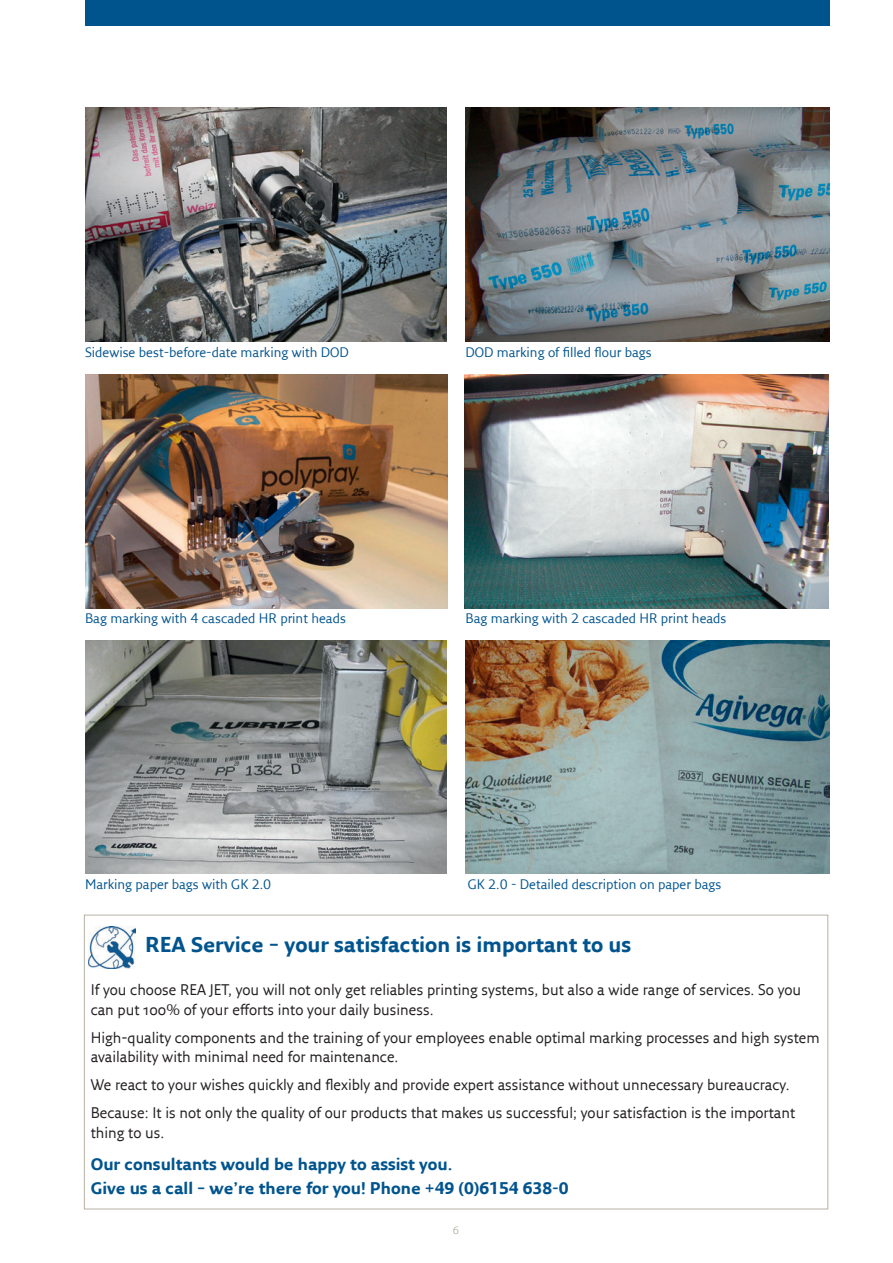
<style>
.page{position:relative;width:893px;height:1263px;background:#fff}
.page>*{position:absolute;margin:0;border:0;box-sizing:border-box;transform-origin:0 0}
.t1{font:700 21px "Fresco Sans LF";color:#00548e}
.t2{font:700 16.5px/23.7px "Fresco Sans LF";color:#00548e}
.t3{font:15px/19.5px "Fresco Sans";color:#231f20}
.t4{font:13.5px "Fresco Sans LF";color:#00548e}
.t5{font:10.5px "Fresco Sans LF";color:#b6b2a4}
</style>
<div class="page">
<div style="left:85px;top:0;width:744px;height:26px;background:#00548e"></div>
<img style="left:85px;top:641px;width:361px;height:232px">
<img style="left:85px;top:374px;width:363px;height:234px">
<img style="left:466px;top:640px;width:363px;height:234px">
<img style="left:465px;top:374px;width:363px;height:234px">
<img style="left:85px;top:108px;width:361px;height:234px">
<img style="left:466px;top:108px;width:363px;height:234px">
<img style="left:88px;top:926px;width:47px;height:42px">
<p class="t4" style="left:85px;top:344px;width:265px">Sidewise best-before-date marking with DOD</p>
<p class="t4" style="left:466px;top:344px;width:188px">DOD marking of filled flour bags</p>
<p class="t4" style="left:85px;top:610px;width:262px">Bag marking with 4 cascaded HR print heads</p>
<p class="t4" style="left:85px;top:875px;width:188px">Marking paper bags with GK 2.0</p>
<p class="t4" style="left:466px;top:610px;width:262px">Bag marking with 2 cascaded HR print heads</p>
<p class="t4" style="left:468px;top:875px;width:255px">GK 2.0 - Detailed description on paper bags</p>
<h1 class="t1" style="left:145px;top:932px;width:487px">REA Service – your satisfaction is important to us</h1>
<p class="t3" style="left:91px;top:980px;width:712px">If you choose REA JET, you will not only get reliables printing systems, but also a wide range of services. So you can put 100% of your efforts into your daily business.</p>
<p class="t3" style="left:91px;top:1027px;width:731px">High-quality components and the training of your employees enable optimal marking processes and high system availability with minimal need for maintenance.</p>
<p class="t3" style="left:91px;top:1070px;width:706px;line-height:28px">We react to your wishes quickly and flexibly and provide expert assistance without unnecessary bureaucracy.<br>Because: It is not only the quality of our products that makes us successful; your satisfaction is the important</p>
<p class="t3" style="left:91px;top:1122px;width:75px">thing to us.</p>
<p class="t2" style="left:91px;top:1152px;width:480px">Our consultants would be happy to assist you.<br>Give us a call – we’re there for you! Phone +49 (0)6154 638-0</p>
<p class="t5" style="left:453px;top:1224px;width:8px">6</p>
</div>
